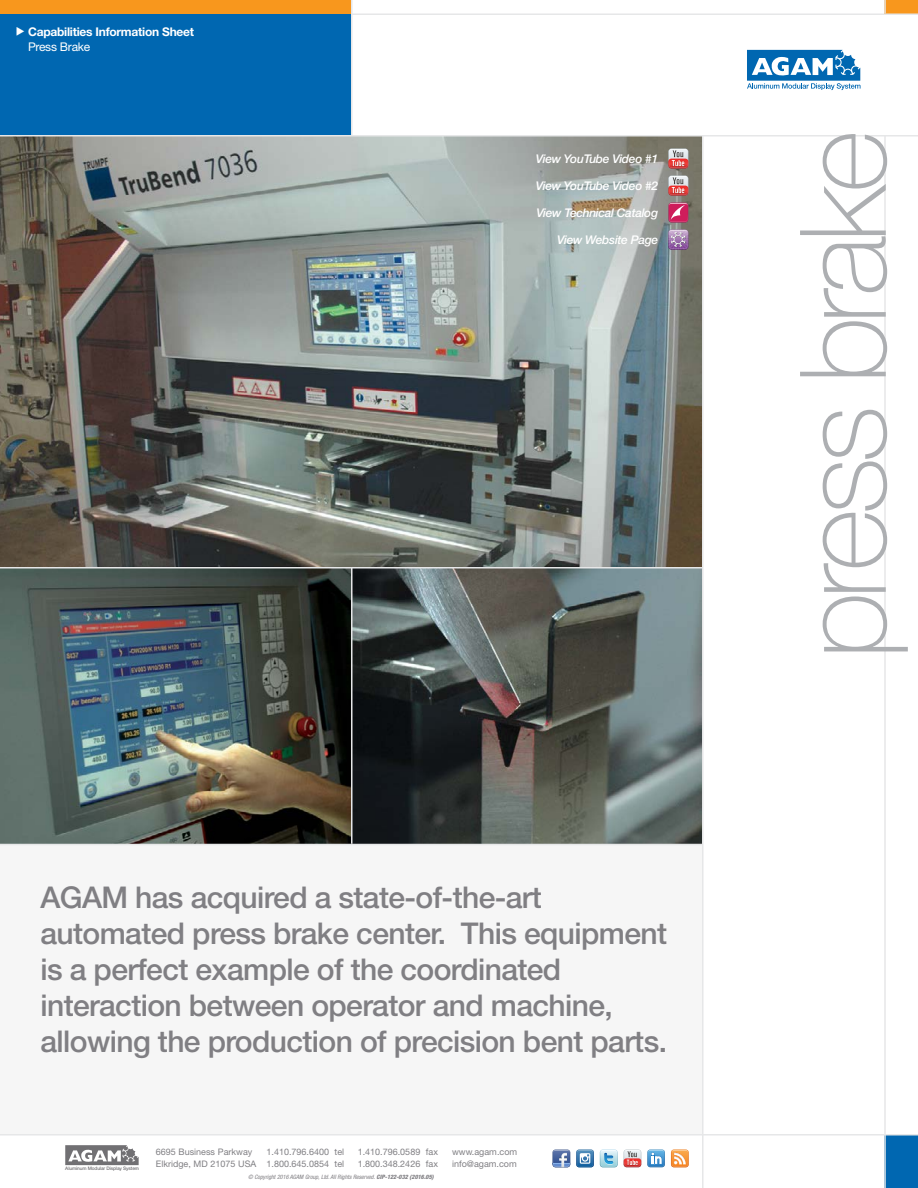
<style>
.page{position:relative;width:918px;height:1188px;background:#fff}
.page>*{position:absolute;margin:0;border:0;box-sizing:border-box;transform-origin:0 0}
.t1{font:100 120px "Helvetica Neue";letter-spacing:-.05em;color:#adafb2}
.t2{font:500 30px/36px "Helvetica Neue";letter-spacing:-.02em;color:#807f83}
.t3{font:italic 500 12px "Helvetica Neue";letter-spacing:-.025em;color:#fff}
.t4{font:700 12px "Helvetica Neue";letter-spacing:-.02em;color:#fff}
.t5{font:12px "Helvetica Neue";letter-spacing:-.02em;color:#fff}
.t6{font:9px/12px "Helvetica Neue";color:#807f83}
.t7{font:italic condensed 6px "Helvetica Neue";color:#807f83}
.t8{font:500 4.8px "Helvetica Neue";letter-spacing:-.02em;color:#717073}
.s1{font-weight:800}
</style>
<div class="page">
<div style="left:884px;top:0;width:34px;height:14px;background:#f8971d"></div>
<div style="left:884px;top:1134px;width:34px;height:54px;background:#0067b1"></div>
<svg style="left:884px;top:0;width:2px;height:14px"></svg>
<div style="left:0;top:0;width:351px;height:135px;background:#0067b1"></div>
<div style="left:0;top:0;width:351px;height:14px;background:#f8971d"></div>
<hr style="left:351px;top:0;width:1px;height:136px;background:#e6e7e8">
<div style="left:0;top:844px;width:702px;height:290px;background:#f6f6f6"></div>
<img style="left:0;top:568px;width:351px;height:276px">
<svg style="left:352px;top:568px;width:350px;height:276px;background:#515856"></svg>
<img style="left:0;top:136px;width:702px;height:431px">
<svg style="left:747px;top:50px;width:114px;height:40px"></svg>
<hr style="left:0;top:567px;width:702px;height:1px;background:#e6e7e8">
<svg style="left:671px;top:1150px;width:18px;height:17px"></svg>
<svg style="left:647px;top:1150px;width:18px;height:17px"></svg>
<svg style="left:624px;top:1150px;width:17px;height:17px"></svg>
<svg style="left:600px;top:1150px;width:18px;height:17px"></svg>
<svg style="left:553px;top:1150px;width:17px;height:17px"></svg>
<svg style="left:576px;top:1150px;width:18px;height:17px"></svg>
<svg style="left:65px;top:1145px;width:74px;height:20px"></svg>
<hr style="left:0;top:135px;width:918px;height:1px;background:#e6e7e8">
<hr style="left:884px;top:135px;width:2px;height:1053px;background:#e6e7e8">
<hr style="left:0;top:1134px;width:918px;height:2px;background:#e6e7e8">
<hr style="left:0;top:844px;width:702px;height:1px;background:#e6e7e8">
<hr style="left:702px;top:135px;width:2px;height:1053px;background:#e6e7e8">
<hr style="left:351px;top:14px;width:567px;height:1px;background:#e6e7e8">
<hr style="left:351px;top:567px;width:1px;height:277px;background:#e6e7e8">
<svg style="left:668px;top:230px;width:20px;height:20px"></svg>
<svg style="left:668px;top:202px;width:20px;height:21px"></svg>
<svg style="left:668px;top:148px;width:20px;height:21px"></svg>
<svg style="left:668px;top:176px;width:20px;height:20px"></svg>
<p class="t4" style="left:28px;top:25px;width:168px">Capabilities Information Sheet</p>
<p class="t5" style="left:28px;top:39px;width:64px">Press Brake</p>
<p class="t3" style="left:536px;top:152px;width:124px">View YouTube Video #1</p>
<p class="t3" style="left:536px;top:179px;width:124px">View YouTube Video #2</p>
<p class="t3" style="left:536px;top:206px;width:123px">View Technical Catalog</p>
<p class="t3" style="left:557px;top:233px;width:102px">View Website Page</p>
<p class="t2" style="left:40px;top:879px;width:628px">AGAM has acquired a state-of-the-art automated press brake center. This equipment is a perfect example of the coordinated interaction between operator and machine, allowing the production of precision bent parts.</p>
<p class="t8" style="left:65px;top:1166px;width:75px">Aluminum Modular Display System</p>
<p class="t6" style="left:156px;top:1145px;width:102px">6695 Business Parkway<br>Elkridge, MD 21075 USA</p>
<p class="t6" style="left:267px;top:1145px;width:79px">1.410.796.6400 tel<br>1.800.645.0854 tel</p>
<p class="t6" style="left:358px;top:1145px;width:82px">1.410.796.0589 fax<br>1.800.348.2426 fax</p>
<p class="t6" style="left:452px;top:1146px;width:67px">www.agam.com</p>
<p class="t6" style="left:452px;top:1158px;width:66px">info@agam.com</p>
<p class="t7" style="left:248px;top:1174px;width:187px">© Copyright 2016 AGAM Group, Ltd. All Rights Reserved. <span class="s1">CIP-122-032 (2016.05)</span></p>
<h1 class="t1" style="left:775px;top:659px;width:531px;rotate:-90deg">press brake</h1>
</div>
